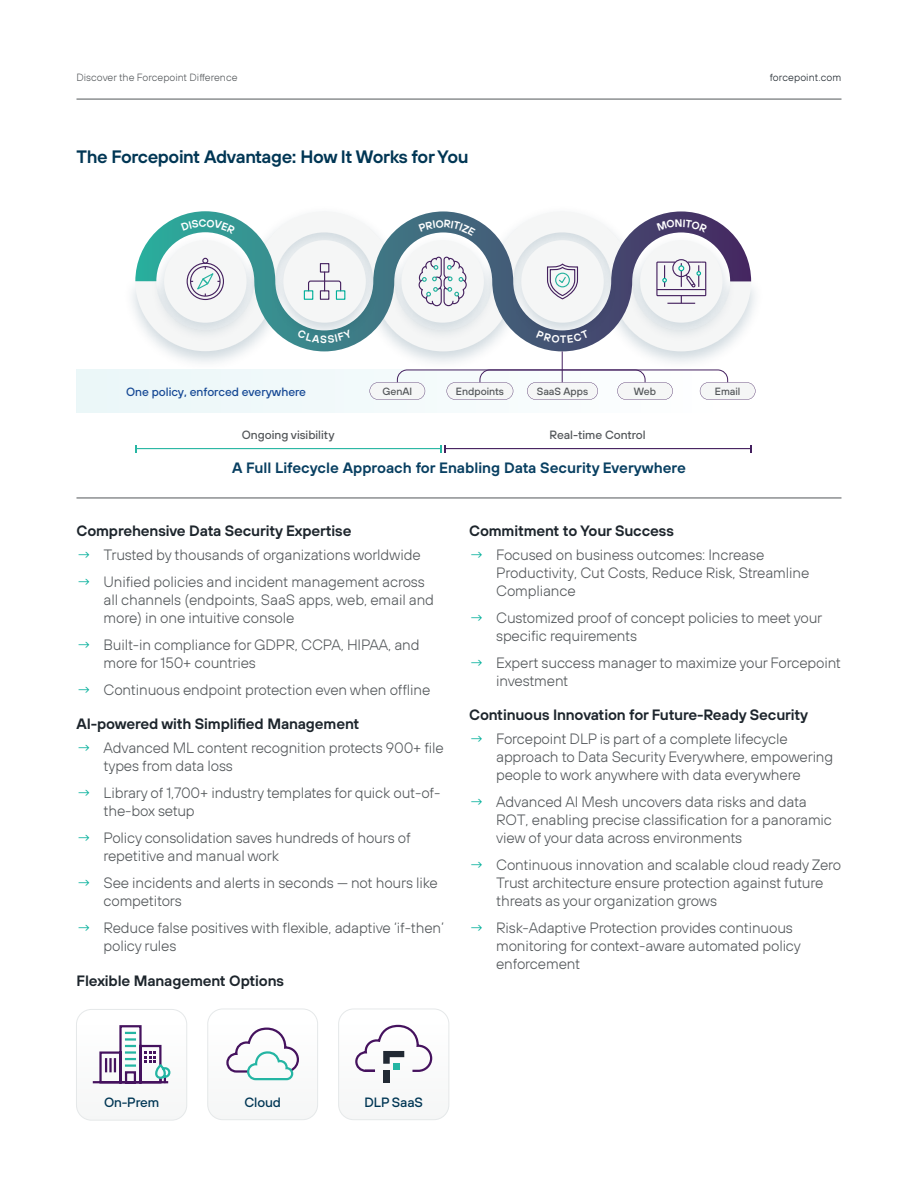
<style>
.page{position:relative;width:918px;height:1188px;background:#fff}
.page>*{position:absolute;margin:0;border:0;box-sizing:border-box;transform-origin:0 0}
.t1{font:600 18px "FP Sans";letter-spacing:-.02em;color:#003654}
.t2{font:300 15px/18px "FP Sans";letter-spacing:-.01em;color:#53575a}
.t3{font:600 15px "FP Sans";letter-spacing:-.01em;color:#1d252c}
.t4{font:600 15px "FP Sans";color:#083f61}
.t5{font:500 13.5px "FP Sans";letter-spacing:-.01em;color:#003654}
.t6{font:500 12px "FP Sans";color:#54575a}
.t7{font:500 12px "FP Sans";color:#164995}
.t8{font:300 10.5px "FP Sans";color:#53575a}
.t9{font:500 10.5px "FP Sans";color:#54575a}
.t10{font:300 10.5px "FP Sans";letter-spacing:.01em;color:#1d252c}
.s1{color:#00af9a}
</style>
<div class="page">
<div style="left:76px;top:370px;width:766px;height:42px;background:linear-gradient(to right,#eaf6f8,#fff)"></div>
<img style="left:236px;top:277px;width:533px;height:99px">
<img style="left:117px;top:288px;width:177px;height:87px">
<svg style="left:139px;top:211px;width:612px;height:140px"></svg>
<img style="left:146px;top:228px;width:595px;height:119px">
<div style="left:640px;top:240px;width:83px;height:83px;background:#f5f6f6;border-radius:50%"></div>
<div style="left:521px;top:240px;width:83px;height:83px;background:#f5f6f6;border-radius:50%"></div>
<div style="left:401px;top:240px;width:83px;height:83px;background:#f5f6f6;border-radius:50%"></div>
<div style="left:283px;top:240px;width:83px;height:83px;background:#f5f6f6;border-radius:50%"></div>
<div style="left:164px;top:240px;width:83px;height:83px;background:#f5f6f6;border-radius:50%"></div>
<svg style="left:308px;top:272px;width:34px;height:20px"></svg>
<div style="left:320px;top:263px;width:9px;height:10px;border:1px solid #45215f"></div>
<div style="left:320px;top:290px;width:9px;height:10px;border:1px solid #45215f"></div>
<div style="left:336px;top:290px;width:9px;height:10px;border:1px solid #00af9a"></div>
<div style="left:304px;top:290px;width:9px;height:10px;border:1px solid #00af9a"></div>
<svg style="left:135px;top:258px;width:140px;height:93px"></svg>
<svg style="left:547px;top:263px;width:32px;height:37px"></svg>
<div style="left:672px;top:259px;width:18px;height:18px;border:1px solid #45215f;border-radius:50%"></div>
<svg style="left:656px;top:261px;width:51px;height:43px"></svg>
<svg style="left:418px;top:256px;width:49px;height:51px"></svg>
<hr style="left:136px;top:448px;width:305px;height:1px;background:#28b6a3">
<hr style="left:445px;top:448px;width:306px;height:1px;background:#44205f">
<svg style="left:440px;top:445px;width:5px;height:7px"></svg>
<hr style="left:562px;top:351px;width:1px;height:31px;background:#44205f">
<svg style="left:370px;top:370px;width:385px;height:30px"></svg>
<svg style="left:76px;top:1009px;width:111px;height:111px"></svg>
<svg style="left:208px;top:1009px;width:110px;height:111px"></svg>
<svg style="left:339px;top:1009px;width:110px;height:111px"></svg>
<div style="left:383px;top:1070px;width:7px;height:13px;background:#212933"></div>
<hr style="left:76px;top:99px;width:766px;height:1px;background:#53575a">
<hr style="left:76px;top:498px;width:765px;height:1px;background:#53575a">
<svg style="left:419px;top:220px;width:57px;height:16px"></svg>
<svg style="left:181px;top:219px;width:55px;height:15px"></svg>
<svg style="left:657px;top:219px;width:51px;height:13px"></svg>
<svg style="left:297px;top:330px;width:55px;height:13px"></svg>
<svg style="left:536px;top:330px;width:53px;height:13px"></svg>
<p class="t8" style="left:76px;top:71px;width:163px">Discover the Forcepoint Difference</p>
<p class="t10" style="left:770px;top:71px;width:73px">forcepoint.com</p>
<p class="t1" style="left:76px;top:145px;width:394px">The Forcepoint Advantage: How It Works for You</p>
<p class="t7" style="left:126px;top:384px;width:182px">One policy, enforced everywhere</p>
<p class="t9" style="left:382px;top:384px;width:31px">GenAI</p>
<p class="t9" style="left:456px;top:384px;width:50px">Endpoints</p>
<p class="t9" style="left:537px;top:384px;width:53px">SaaS Apps</p>
<p class="t9" style="left:634px;top:384px;width:24px">Web</p>
<p class="t9" style="left:715px;top:384px;width:27px">Email</p>
<p class="t6" style="left:242px;top:427px;width:94px">Ongoing visibility</p>
<p class="t6" style="left:549px;top:427px;width:98px">Real-time Control</p>
<p class="t4" style="left:232px;top:458px;width:455px">A Full Lifecycle Approach for Enabling Data Security Everywhere</p>
<p class="t3" style="left:76px;top:521px;width:277px">Comprehensive Data Security Expertise</p>
<p class="t2" style="left:76px;top:545px;width:346px"><span class="s1">→</span> Trusted by thousands of organizations worldwide</p>
<p class="t2" style="left:104px;top:572px;width:332px;text-indent:-27px"><span class="s1">→</span> Unified policies and incident management across all channels (endpoints, SaaS apps, web, email and more) in one intuitive console</p>
<p class="t2" style="left:104px;top:635px;width:318px;text-indent:-27px"><span class="s1">→</span> Built-in compliance for GDPR, CCPA, HIPAA, and more for 150+ countries</p>
<p class="t2" style="left:76px;top:680px;width:355px"><span class="s1">→</span> Continuous endpoint protection even when offline</p>
<p class="t3" style="left:76px;top:714px;width:284px">AI-powered with Simplified Management</p>
<p class="t2" style="left:104px;top:739px;width:342px;text-indent:-27px"><span class="s1">→</span> Advanced ML content recognition protects 900+ file types from data loss</p>
<p class="t2" style="left:104px;top:784px;width:338px;text-indent:-27px"><span class="s1">→</span> Library of 1,700+ industry templates for quick out-of&shy;the-box setup</p>
<p class="t2" style="left:104px;top:829px;width:309px;text-indent:-27px"><span class="s1">→</span> Policy consolidation saves hundreds of hours of repetitive and manual work</p>
<p class="t2" style="left:104px;top:874px;width:336px;text-indent:-27px"><span class="s1">→</span> See incidents and alerts in seconds — not hours like competitors</p>
<p class="t2" style="left:104px;top:919px;width:342px;text-indent:-27px"><span class="s1">→</span> Reduce false positives with flexible, adaptive ‘if-then’ policy rules</p>
<p class="t3" style="left:76px;top:971px;width:209px">Flexible Management Options</p>
<p class="t3" style="left:469px;top:521px;width:206px">Commitment to Your Success</p>
<p class="t2" style="left:496px;top:545px;width:315px;text-indent:-27px"><span class="s1">→</span> Focused on business outcomes: Increase<br>Productivity, Cut Costs, Reduce Risk, Streamline<br>Compliance</p>
<p class="t2" style="left:496px;top:608px;width:328px;text-indent:-27px"><span class="s1">→</span> Customized proof of concept policies to meet your specific requirements</p>
<p class="t2" style="left:496px;top:653px;width:346px;text-indent:-27px"><span class="s1">→</span> Expert success manager to maximize your Forcepoint investment</p>
<p class="t3" style="left:469px;top:705px;width:341px">Continuous Innovation for Future-Ready Security</p>
<p class="t2" style="left:496px;top:730px;width:339px;text-indent:-27px"><span class="s1">→</span> Forcepoint DLP is part of a complete lifecycle approach to Data Security Everywhere, empowering people to work anywhere with data everywhere</p>
<p class="t2" style="left:496px;top:793px;width:337px;text-indent:-27px"><span class="s1">→</span> Advanced AI Mesh uncovers data risks and data<br>ROT, enabling precise classification for a panoramic view of your data across environments</p>
<p class="t2" style="left:496px;top:856px;width:347px;text-indent:-27px"><span class="s1">→</span> Continuous innovation and scalable cloud ready Zero<br>Trust architecture ensure protection against future threats as your organization grows</p>
<p class="t2" style="left:496px;top:919px;width:306px;text-indent:-27px"><span class="s1">→</span> Risk-Adaptive Protection provides continuous monitoring for context-aware automated policy enforcement</p>
<p class="t5" style="left:104px;top:1094px;width:57px">On-Prem</p>
<p class="t5" style="left:245px;top:1094px;width:38px">Cloud</p>
<p class="t5" style="left:365px;top:1094px;width:60px">DLP SaaS</p>
</div>
